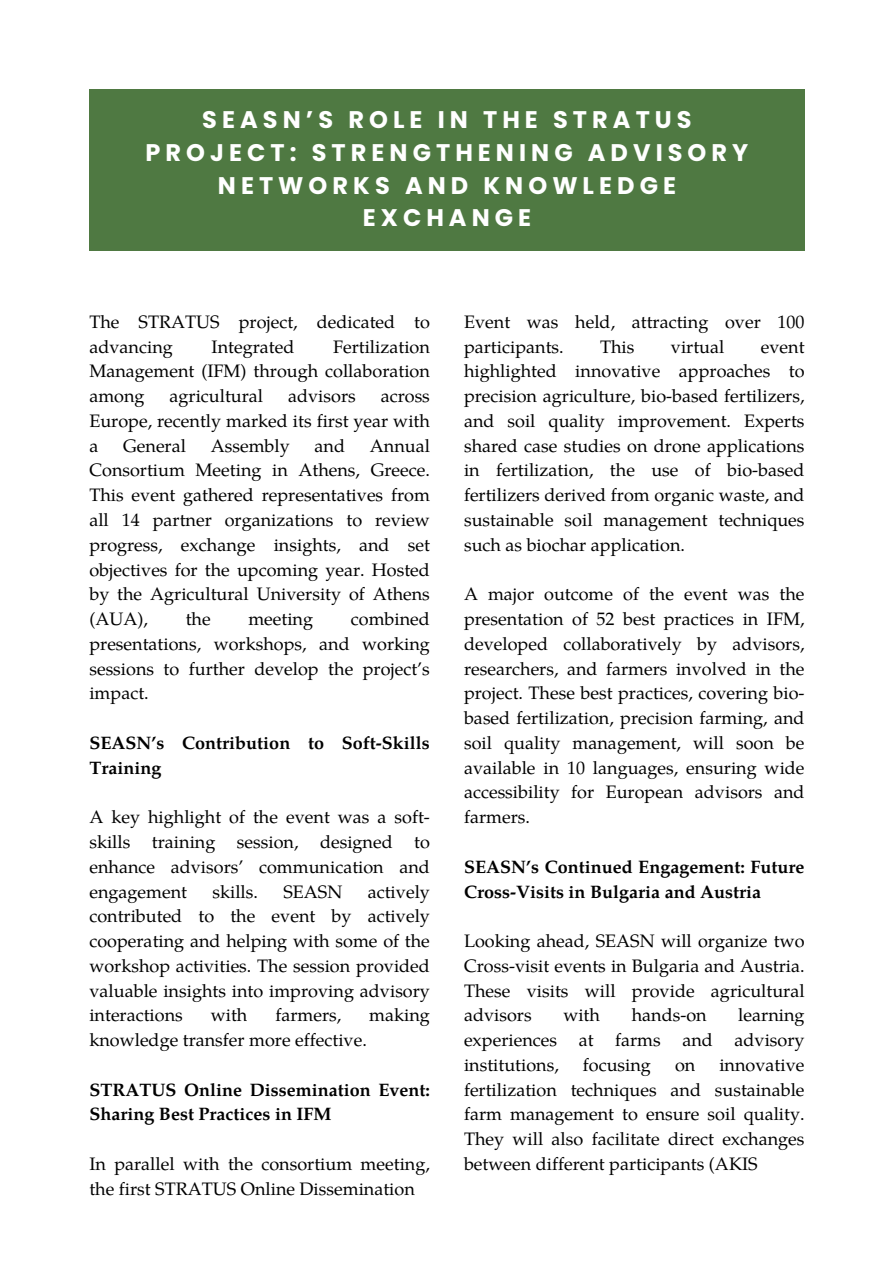
<style>
.page{position:relative;width:894px;height:1264px;background:#fff}
.page>*{position:absolute;margin:0;border:0;box-sizing:border-box;transform-origin:0 0}
.t1{font:700 24px/32.7px "Poppins";letter-spacing:.21em;color:#fff;text-align:center}
.t2{font:18px/24.8px "Te X Gyre Pagella";color:#000;text-align:justify}
.t3{font:700 18px/24.8px "Te X Gyre Pagella";color:#000}
</style>
<div class="page">
<div style="left:89px;top:89px;width:715px;height:162px;background:#4f7942"></div>
<h1 class="t1" style="left:145px;top:104px;width:604px">SEASN’S ROLE IN THE STRATUS<br>PROJECT: STRENGTHENING ADVISORY<br>NETWORKS AND KNOWLEDGE<br>EXCHANGE</h1>
<p class="t2" style="left:89px;top:308px;width:342px">The STRATUS project, dedicated to advancing</p>
<p class="t2" style="left:89px;top:333px;width:342px;text-indent:244px">Fertilization Management (IFM) through collaboration among</p>
<p class="t2" style="left:211px;top:333px;width:84px">Integrated</p>
<p class="t2" style="left:169px;top:382px;width:95px">agricultural</p>
<p class="t2" style="left:288px;top:382px;width:69px">advisors</p>
<p class="t2" style="left:89px;top:382px;width:342px;text-indent:291px">across Europe, recently marked its first year with a</p>
<p class="t2" style="left:89px;top:432px;width:342px;text-indent:280px">Annual Consortium Meeting in Athens, Greece.<br>This event gathered representatives from all 14 partner organizations to review progress, exchange insights, and set objectives for the upcoming year. Hosted by the Agricultural University of Athens (AUA),</p>
<p class="t2" style="left:123px;top:432px;width:64px">General</p>
<p class="t2" style="left:211px;top:432px;width:81px">Assembly</p>
<p class="t2" style="left:314px;top:432px;width:32px">and</p>
<p class="t2" style="left:89px;top:605px;width:342px;text-indent:261px">combined presentations, workshops, and working sessions to further develop the project’s impact.</p>
<h2 class="t3" style="left:89px;top:729px;width:342px">SEASN’s Contribution to Soft-Skills<br>Training</h2>
<p class="t2" style="left:89px;top:803px;width:342px">A key highlight of the event was a soft&shy;skills training session, designed to enhance advisors’ communication and engagement</p>
<p class="t2" style="left:186px;top:605px;width:26px">the</p>
<p class="t2" style="left:248px;top:605px;width:66px">meeting</p>
<p class="t2" style="left:89px;top:877px;width:342px;text-indent:278px">actively contributed to the event by actively cooperating and helping with some of the workshop activities. The session provided valuable insights into improving advisory interactions</p>
<p class="t2" style="left:212px;top:877px;width:47px">skills.</p>
<p class="t2" style="left:283px;top:877px;width:60px">SEASN</p>
<p class="t2" style="left:211px;top:1001px;width:38px">with</p>
<p class="t2" style="left:275px;top:1001px;width:67px">farmers,</p>
<p class="t2" style="left:369px;top:1001px;width:62px">making</p>
<p class="t2" style="left:89px;top:1026px;width:279px">knowledge transfer more effective.</p>
<h2 class="t3" style="left:89px;top:1075px;width:342px">STRATUS Online Dissemination Event:<br>Sharing Best Practices in IFM</h2>
<p class="t2" style="left:89px;top:1150px;width:342px">In parallel with the consortium meeting, the first STRATUS Online Dissemination</p>
<p class="t2" style="left:464px;top:308px;width:342px">Event was held, attracting over 100 participants.</p>
<p class="t2" style="left:600px;top:333px;width:36px">This</p>
<p class="t2" style="left:670px;top:333px;width:55px">virtual</p>
<p class="t2" style="left:464px;top:333px;width:342px;text-indent:296px">event highlighted innovative approaches to precision agriculture, bio-based fertilizers, and soil quality improvement. Experts shared case studies on drone applications in fertilization, the use of bio-based fertilizers derived from organic waste, and sustainable soil management techniques such as biochar application.</p>
<p class="t2" style="left:464px;top:580px;width:342px">A major outcome of the event was the presentation of 52 best practices in IFM, developed collaboratively by advisors, researchers, and farmers involved in the project. These best practices, covering bio&shy;based fertilization, precision farming, and soil quality management, will soon be available in 10 languages, ensuring wide accessibility for European advisors and farmers.</p>
<h2 class="t3" style="left:464px;top:852px;width:342px">SEASN’s Continued Engagement: Future<br>Cross-Visits in Bulgaria and Austria</h2>
<p class="t2" style="left:464px;top:927px;width:342px">Looking ahead, SEASN will organize two Cross-visit events in Bulgaria and Austria.<br>These visits will provide agricultural advisors</p>
<p class="t2" style="left:464px;top:1001px;width:342px;text-indent:274px">learning experiences at farms and advisory institutions,</p>
<p class="t2" style="left:563px;top:1001px;width:38px">with</p>
<p class="t2" style="left:631px;top:1001px;width:76px">hands-on</p>
<p class="t2" style="left:582px;top:1051px;width:70px">focusing</p>
<p class="t2" style="left:674px;top:1051px;width:22px">on</p>
<p class="t2" style="left:464px;top:1051px;width:342px;text-indent:255px">innovative fertilization techniques and sustainable farm management to ensure soil quality.<br>They will also facilitate direct exchanges between different participants (AKIS</p>
</div>
